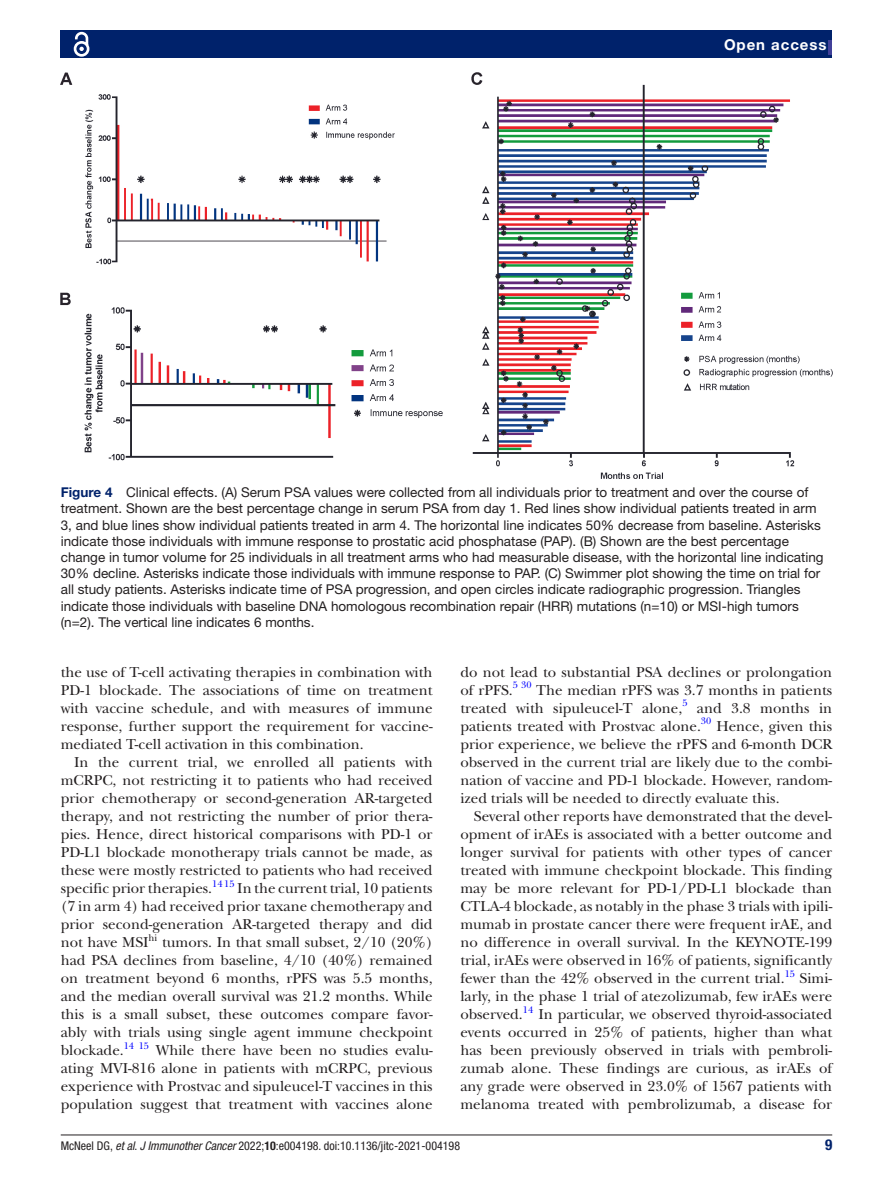
<style>
.page{position:relative;width:893px;height:1191px;background:#fff}
.page>*{position:absolute;margin:0;border:0;box-sizing:border-box;transform-origin:0 0}
.t1{font:15px/18px "New Baskerville";color:#231f20;text-align:justify}
.t2{font:700 15px "Helvetica Neue LT Std";letter-spacing:.065em;color:#fff}
.t3{font:700 condensed 15px "Helvetica Neue LT Std";color:#00226b}
.t4{font:13.5px/16.2px "Helvetica Neue LT Std";color:#231f20}
.t5{font:condensed 12px "Helvetica Neue LT Std";color:#231f20}
.t6{font:9.9px "New Baskerville";color:#00f}
.t7{font:9.9px "New Baskerville";color:#231f20}
.s1{font-weight:700;color:#00226b}
.s2{font-style:italic}
.s3{font-weight:700}
</style>
<div class="page">
<hr style="left:61px;top:1134px;width:771px;height:1px;background:#231f20">
<div style="left:61px;top:31px;width:771px;height:27px;background:#00226b"></div>
<hr style="left:828px;top:40px;width:4px;height:15px;background:#414099">
<svg style="left:73px;top:31px;width:17px;height:26px"></svg>
<img style="left:61px;top:73px;width:771px;height:406px">
<p class="t2" style="left:724px;top:35px;width:104px">Open access</p>
<p class="t4" style="left:61px;top:484px;width:764px"><span class="s1">Figure 4</span> Clinical effects. (A) Serum PSA values were collected from all individuals prior to treatment and over the course of treatment. Shown are the best percentage change in serum PSA from day 1. Red lines show individual patients treated in arm 3, and blue lines show individual patients treated in arm 4. The horizontal line indicates 50% decrease from baseline. Asterisks indicate those individuals with immune response to prostatic acid phosphatase (PAP). (B) Shown are the best percentage change in tumor volume for 25 individuals in all treatment arms who had measurable disease, with the horizontal line indicating 30% decline. Asterisks indicate those individuals with immune response to PAP. (C) Swimmer plot showing the time on trial for all study patients. Asterisks indicate time of PSA progression, and open circles indicate radiographic progression. Triangles indicate those individuals with baseline DNA homologous recombination repair (HRR) mutations (n=10) or MSI-high tumors (n=2). The vertical line indicates 6 months.</p>
<p class="t1" style="left:61px;top:663px;width:373px">the use of T-cell activating therapies in combination with PD-1 blockade. The associations of time on treatment with vaccine schedule, and with measures of immune response, further support the requirement for vaccine&shy;mediated T-cell activation in this combination.</p>
<p class="t1" style="left:61px;top:753px;width:373px;text-indent:14px">In the current trial, we enrolled all patients with mCRPC, not restricting it to patients who had received prior chemotherapy or second-generation AR-targeted therapy, and not restricting the number of prior thera&shy;pies. Hence, direct historical comparisons with PD-1 or PD-L1 blockade monotherapy trials cannot be made, as these were mostly restricted to patients who had received specific prior therapies.</p>
<p class="t6" style="left:212px;top:877px;width:24px">14 15</p>
<p class="t1" style="left:61px;top:879px;width:373px;text-indent:176px">In the current trial, 10 patients (7 in arm 4) had received prior taxane chemotherapy and prior second-generation AR-targeted therapy and did not have MSI</p>
<p class="t7" style="left:149px;top:931px;width:10px">hi</p>
<p class="t1" style="left:61px;top:933px;width:373px;text-indent:101px">tumors. In that small subset, 2/10 (20%) had PSA declines from baseline, 4/10 (40%) remained on treatment beyond 6 months, rPFS was 5.5 months, and the median overall survival was 21.2 months. While this is a small subset, these outcomes compare favor&shy;ably with trials using single agent immune checkpoint blockade.</p>
<p class="t6" style="left:124px;top:1039px;width:27px">14 15</p>
<p class="t1" style="left:61px;top:1041px;width:373px;text-indent:95px">While there have been no studies evalu&shy;ating MVI-816 alone in patients with mCRPC, previous experience with Prostvac and sipuleucel-T vaccines in this population suggest that treatment with vaccines alone</p>
<p class="t1" style="left:460px;top:663px;width:373px">do not lead to substantial PSA declines or prolongation of rPFS.</p>
<p class="t6" style="left:513px;top:679px;width:20px">5 30</p>
<p class="t1" style="left:460px;top:681px;width:373px;text-indent:76px">The median rPFS was 3.7 months in patients treated with sipuleucel-T alone,</p>
<p class="t6" style="left:682px;top:697px;width:7px">5</p>
<p class="t1" style="left:460px;top:699px;width:373px;text-indent:237px">and 3.8 months in patients treated with Prostvac alone.</p>
<p class="t6" style="left:701px;top:715px;width:12px">30</p>
<p class="t1" style="left:460px;top:717px;width:373px;text-indent:256px">Hence, given this prior experience, we believe the rPFS and 6-month DCR observed in the current trial are likely due to the combi&shy;nation of vaccine and PD-1 blockade. However, random&shy;ized trials will be needed to directly evaluate this.</p>
<p class="t1" style="left:460px;top:807px;width:373px;text-indent:14px">Several other reports have demonstrated that the devel&shy;opment of irAEs is associated with a better outcome and longer survival for patients with other types of cancer treated with immune checkpoint blockade. This finding may be more relevant for PD-1/PD-L1 blockade than CTLA-4 blockade, as notably in the phase 3 trials with ipili&shy;mumab in prostate cancer there were frequent irAE, and no difference in overall survival. In the KEYNOTE-199 trial, irAEs were observed in 16% of patients, significantly fewer than the 42% observed in the current trial.</p>
<p class="t6" style="left:785px;top:967px;width:12px">15</p>
<p class="t1" style="left:460px;top:969px;width:373px;text-indent:339px">Simi&shy;larly, in the phase 1 trial of atezolizumab, few irAEs were observed.</p>
<p class="t6" style="left:523px;top:1003px;width:12px">14</p>
<p class="t1" style="left:460px;top:1005px;width:373px;text-indent:78px">In particular, we observed thyroid-associated events occurred in 25% of patients, higher than what has been previously observed in trials with pembroli&shy;zumab alone. These findings are curious, as irAEs of any grade were observed in 23.0% of 1567 patients with melanoma treated with pembrolizumab, a disease for</p>
<p class="t5" style="left:61px;top:1138px;width:401px">McNeel DG, <span class="s2">et al</span>. <span class="s2">J Immunother Cancer</span> 2022;<span class="s3">10</span>:e004198. doi:10.1136/jitc-2021-004198</p>
<p class="t3" style="left:825px;top:1135px;width:9px">9</p>
</div>
